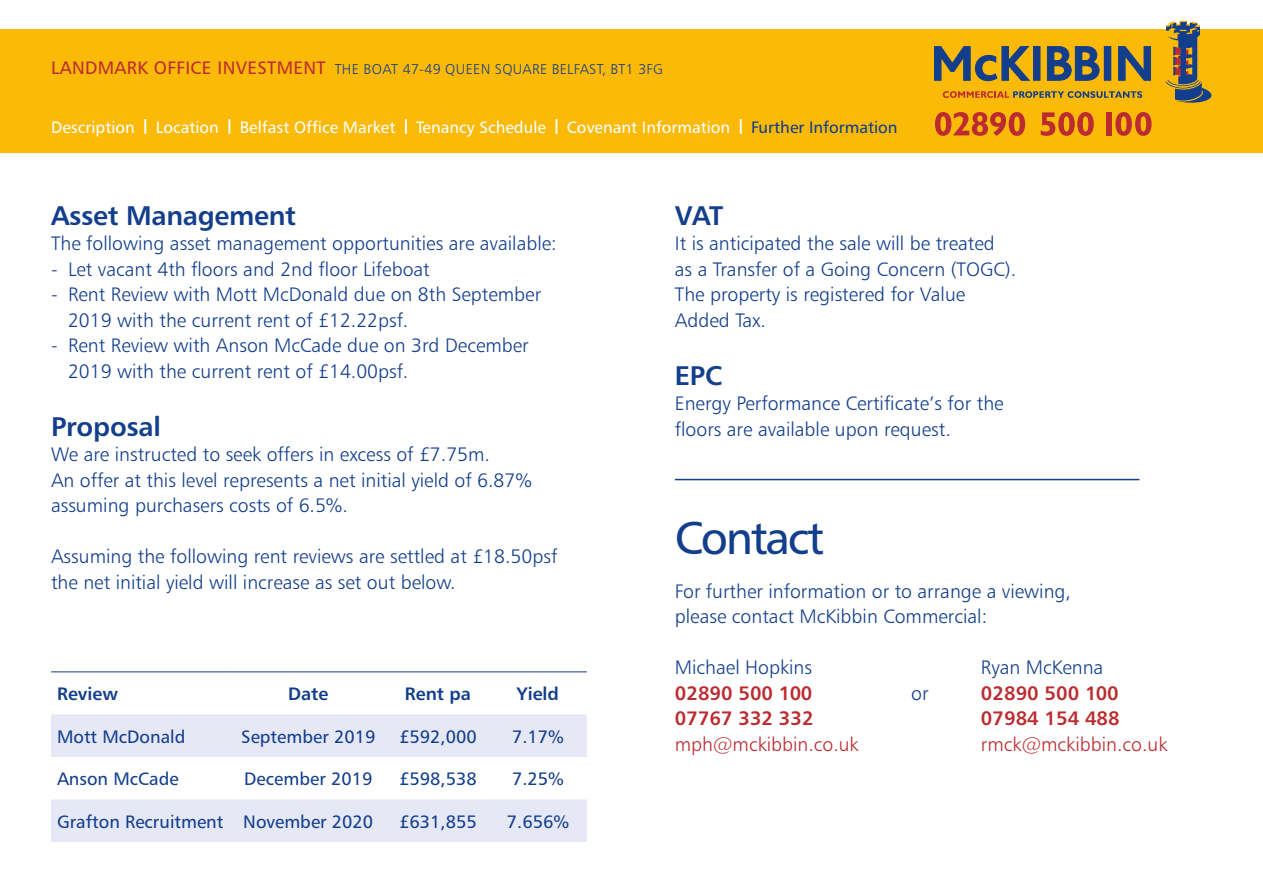
<style>
.page{position:relative;width:1263px;height:893px;background:#fff}
.page>*{position:absolute;margin:0;border:0;box-sizing:border-box;transform-origin:0 0}
.t1{font:46.5px "Humanist 777 BT Roman B";letter-spacing:-.05em;color:#123e8c}
.t2{font:27px "Humanist 777 BT Bold B";letter-spacing:-.01em;color:#123e8c}
.t3{font:19.5px/25.5px "Humanist 777 BT Light B";color:#123e8c}
.t4{font:19.5px "Humanist 777 BT Bold B";color:#bc2b30}
.t5{font:19.5px "Humanist 777 BT Light B";color:#bc2b30}
.t6{font:18px "Humanist 777 BT Roman B";color:#123e8c}
.t7{font:18px "Humanist 777 BT Bold B";color:#123e8c}
.t8{font:16.5px "Humanist 777 BT Roman B";color:#fff}
.t9{font:16.5px "Humanist 777 BT Roman B";color:#123e8c}
.t10{font:14.25px "Humanist 777 BT Light B";letter-spacing:.02em;color:#123e8c}
.s1{font-family:"Humanist 777 BT Roman B";font-size:18px;color:#bc2b30}
</style>
<div class="page">
<div style="left:0;top:30px;width:1263px;height:123px;background:#fbb908"></div>
<svg style="left:943px;top:91px;width:199px;height:7px"></svg>
<svg style="left:1047px;top:47px;width:52px;height:33px"></svg>
<div style="left:1033px;top:47px;width:7px;height:33px;background:#123e8c"></div>
<div style="left:1104px;top:47px;width:7px;height:33px;background:#123e8c"></div>
<svg style="left:1118px;top:47px;width:32px;height:33px"></svg>
<svg style="left:934px;top:47px;width:95px;height:34px"></svg>
<svg style="left:1164px;top:21px;width:47px;height:82px"></svg>
<svg style="left:935px;top:112px;width:90px;height:24px"></svg>
<svg style="left:1041px;top:112px;width:53px;height:24px"></svg>
<div style="left:1107px;top:112px;width:5px;height:23px;background:#bc2b30"></div>
<svg style="left:1115px;top:112px;width:36px;height:24px"></svg>
<hr style="left:675px;top:479px;width:464px;height:1px;background:#123e8c">
<svg style="left:144px;top:119px;width:2px;height:15px"></svg>
<svg style="left:228px;top:119px;width:2px;height:15px"></svg>
<svg style="left:405px;top:119px;width:2px;height:15px"></svg>
<svg style="left:556px;top:119px;width:1px;height:15px"></svg>
<svg style="left:740px;top:119px;width:2px;height:15px"></svg>
<svg style="left:51px;top:714px;width:536px;height:128px;fill:#e7e8f5"></svg>
<hr style="left:51px;top:671px;width:179px;height:1px;background:#123e8c">
<hr style="left:230px;top:671px;width:157px;height:1px;background:#123e8c">
<hr style="left:387px;top:671px;width:102px;height:1px;background:#123e8c">
<hr style="left:489px;top:671px;width:98px;height:1px;background:#123e8c">
<p class="t10" style="left:51px;top:60px;width:613px"><span class="s1">LANDMARK OFFICE INVESTMENT</span> THE BOAT 47-49 QUEEN SQUARE BELFAST, BT1 3FG</p>
<p class="t8" style="left:51px;top:117px;width:85px">Description</p>
<p class="t8" style="left:156px;top:117px;width:65px">Location</p>
<p class="t8" style="left:240px;top:117px;width:157px">Belfast Office Market</p>
<p class="t8" style="left:416px;top:117px;width:131px">Tenancy Schedule</p>
<p class="t8" style="left:567px;top:117px;width:165px">Covenant Information</p>
<p class="t9" style="left:751px;top:117px;width:148px">Further Information</p>
<p class="t2" style="left:51px;top:198px;width:247px">Asset Management</p>
<p class="t3" style="left:51px;top:230px;width:507px">The following asset management opportunities are available:</p>
<p class="t3" style="left:51px;top:256px;width:380px">- Let vacant 4th floors and 2nd floor Lifeboat</p>
<p class="t3" style="left:68px;top:281px;width:475px;text-indent:-17px">- Rent Review with Mott McDonald due on 8th September<br>2019 with the current rent of £12.22psf.</p>
<p class="t3" style="left:68px;top:332px;width:462px;text-indent:-17px">- Rent Review with Anson McCade due on 3rd December<br>2019 with the current rent of £14.00psf.</p>
<p class="t2" style="left:51px;top:409px;width:111px">Proposal</p>
<p class="t3" style="left:51px;top:441px;width:441px">We are instructed to seek offers in excess of £7.75m.</p>
<p class="t3" style="left:51px;top:467px;width:482px">An offer at this level represents a net initial yield of 6.87% assuming purchasers costs of 6.5%.</p>
<p class="t3" style="left:51px;top:543px;width:508px">Assuming the following rent reviews are settled at £18.50psf the net initial yield will increase as set out below.</p>
<p class="t7" style="left:57px;top:683px;width:62px">Review</p>
<p class="t7" style="left:288px;top:683px;width:42px">Date</p>
<p class="t7" style="left:405px;top:683px;width:68px">Rent pa</p>
<p class="t7" style="left:517px;top:683px;width:44px">Yield</p>
<p class="t6" style="left:57px;top:725px;width:130px">Mott McDonald</p>
<p class="t6" style="left:241px;top:725px;width:136px">September 2019</p>
<p class="t6" style="left:399px;top:725px;width:79px">£592,000</p>
<p class="t6" style="left:512px;top:725px;width:53px">7.17%</p>
<p class="t6" style="left:57px;top:768px;width:123px">Anson McCade</p>
<p class="t6" style="left:244px;top:768px;width:130px">December 2019</p>
<p class="t6" style="left:399px;top:768px;width:79px">£598,538</p>
<p class="t6" style="left:512px;top:768px;width:53px">7.25%</p>
<p class="t6" style="left:57px;top:810px;width:168px">Grafton Recruitment</p>
<p class="t6" style="left:243px;top:810px;width:131px">November 2020</p>
<p class="t6" style="left:399px;top:810px;width:79px">£631,855</p>
<p class="t6" style="left:507px;top:810px;width:64px">7.656%</p>
<p class="t2" style="left:675px;top:198px;width:50px">VAT</p>
<p class="t3" style="left:675px;top:230px;width:343px">It is anticipated the sale will be treated as a Transfer of a Going Concern (TOGC).</p>
<p class="t3" style="left:675px;top:281px;width:292px">The property is registered for Value<br>Added Tax.</p>
<p class="t2" style="left:675px;top:358px;width:49px">EPC</p>
<p class="t3" style="left:675px;top:390px;width:330px">Energy Performance Certificate’s for the floors are available upon request.</p>
<p class="t1" style="left:675px;top:509px;width:151px">Contact</p>
<p class="t3" style="left:675px;top:578px;width:398px">For further information or to arrange a viewing,</p>
<p class="t3" style="left:675px;top:604px;width:314px">please contact McKibbin Commercial:</p>
<p class="t3" style="left:675px;top:655px;width:139px">Michael Hopkins</p>
<p class="t4" style="left:675px;top:681px;width:139px">02890 500 100</p>
<p class="t4" style="left:675px;top:706px;width:140px">07767 332 332</p>
<p class="t5" style="left:675px;top:732px;width:185px">mph@mckibbin.co.uk</p>
<p class="t3" style="left:911px;top:680px;width:19px">or</p>
<p class="t3" style="left:981px;top:655px;width:124px">Ryan McKenna</p>
<p class="t4" style="left:981px;top:681px;width:139px">02890 500 100</p>
<p class="t4" style="left:981px;top:706px;width:140px">07984 154 488</p>
<p class="t5" style="left:981px;top:732px;width:188px">rmck@mckibbin.co.uk</p>
</div>
